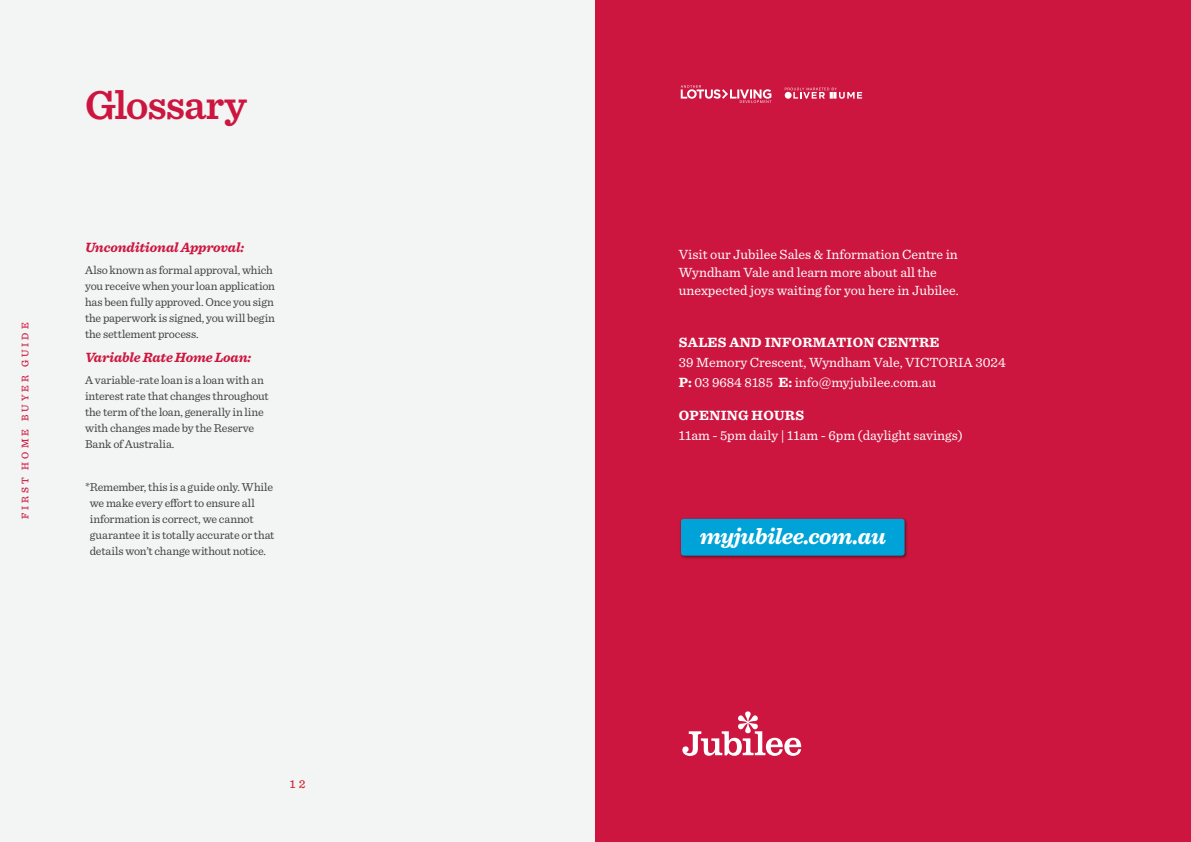
<style>
.page{position:relative;width:1191px;height:842px;background:#f3f4f4}
.page>*{position:absolute;margin:0;border:0;box-sizing:border-box;transform-origin:0 0}
.t1{font:600 42px "Sentinel";letter-spacing:-.025em;color:#cd163f}
.t2{font:italic 700 23.2px "Sentinel";letter-spacing:-.02em;color:#fff}
.t3{font:14px/18px "Sentinel";color:#fff}
.t4{font:italic 700 14px "Sentinel";letter-spacing:-.01em;color:#cd163f}
.t5{font:700 14px "Sentinel";letter-spacing:.02em;color:#fff}
.t6{font:12px/16px "Sentinel";letter-spacing:-.015em;color:#414042}
.t7{font:500 12px "Sentinel";color:#d2232a}
.t8{font:500 10px "Sentinel";letter-spacing:.3em;color:#cd163f}
.s1{font-weight:700}
</style>
<div class="page">
<div style="left:595px;top:0;width:596px;height:842px;background:#cd163f"></div>
<svg style="left:682px;top:711px;width:119px;height:45px"></svg>
<div style="left:680px;top:518px;width:229px;height:42px;background:#000;opacity:.5"></div>
<div style="left:681px;top:519px;width:223px;height:37px;background:#00a3d8;border-radius:3px"></div>
<svg style="left:784px;top:88px;width:78px;height:11px"></svg>
<svg style="left:680px;top:85px;width:91px;height:18px"></svg>
<p class="t8" style="left:17px;top:519px;width:198px;rotate:-90deg">FIRST HOME BUYER GUIDE</p>
<h1 class="t1" style="left:85px;top:72px;width:163px">Glossary</h1>
<p class="t4" style="left:85px;top:236px;width:161px">Unconditional Approval:</p>
<p class="t6" style="left:85px;top:261px;width:191px">Also known as formal approval, which you receive when your loan application has been fully approved. Once you sign the paperwork is signed, you will begin the settlement process.</p>
<p class="t4" style="left:85px;top:347px;width:168px">Variable Rate Home Loan:</p>
<p class="t6" style="left:85px;top:371px;width:185px">A variable-rate loan is a loan with an interest rate that changes throughout the term of the loan, generally in line with changes made by the Reserve<br>Bank of Australia.</p>
<p class="t6" style="left:90px;top:479px;width:186px;text-indent:-5px">*Remember, this is a guide only. While we make every effort to ensure all information is correct, we cannot guarantee it is totally accurate or that details won’t change without notice.</p>
<p class="t7" style="left:290px;top:775px;width:18px">1 2</p>
<p class="t3" style="left:679px;top:245px;width:281px">Visit our Jubilee Sales &amp; Information Centre in<br>Wyndham Vale and learn more about all the unexpected joys waiting for you here in Jubilee.</p>
<p class="t5" style="left:679px;top:331px;width:262px">SALES AND INFORMATION CENTRE</p>
<p class="t3" style="left:679px;top:351px;width:328px;line-height:20px">39 Memory Crescent, Wyndham Vale, VICTORIA 3024<br><span class="s1">P:</span> 03 9684 8185 <span class="s1">E:</span> info@myjubilee.com.au</p>
<p class="t5" style="left:679px;top:405px;width:127px">OPENING HOURS</p>
<p class="t3" style="left:679px;top:426px;width:285px">11am - 5pm daily | 11am - 6pm (daylight savings)</p>
<h2 class="t2" style="left:699px;top:517px;width:188px">myjubilee.com.au</h2>
</div>
